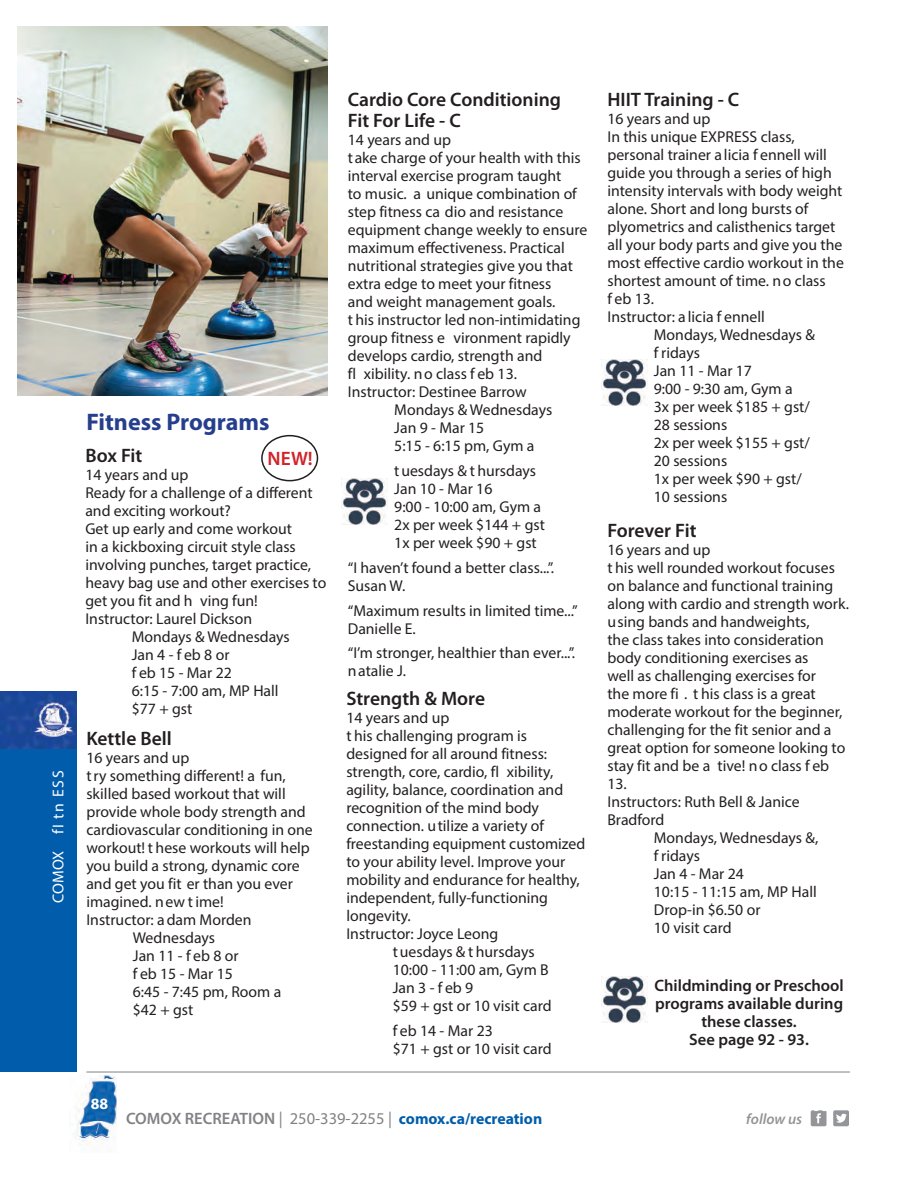
<style>
.page{position:relative;width:918px;height:1188px;background:#fff}
.page>*{position:absolute;margin:0;border:0;box-sizing:border-box;transform-origin:0 0}
.t1{font:700 24px "Myriad Pro";color:#253f8e}
.course_name{font:600 19.5px "Myriad Pro";color:#231f20}
.course_name-2{font:600 19.5px "Myriad Pro";color:#d1232a}
.course_name-3{font:600 16.5px/18px "Myriad Pro";color:#231f20;text-align:center}
.description{font:15.75px/18px "Myriad Pro";color:#231f20}
.date{font:15.75px/18px "Myriad Pro";color:#231f20}
.t2{font:700 15.75px "Myriad Pro";color:#015dab}
.t3{font:15.75px "Myriad Pro";color:#fff}
.description-2{font:700 15.75px "Myriad Pro";color:#fff}
.t4{font:italic 600 15px "Myriad Pro";color:#939598}
.t5{font:700 14.25px "Myriad Pro";color:#fff}
.s1{font-weight:600;font-size:16.5px;color:#808285}
.s2{font-weight:400;font-size:16.5px;color:#808285}
</style>
<div class="page">
<hr style="left:86px;top:1072px;width:764px;height:1px;background:#808285">
<div style="left:0;top:703px;width:77px;height:369px;background:#015dab"></div>
<svg style="left:833px;top:1110px;width:16px;height:16px"></svg>
<svg style="left:811px;top:1110px;width:16px;height:16px"></svg>
<img style="left:0;top:692px;width:76px;height:56px">
<img style="left:77px;top:1076px;width:40px;height:69px">
<img style="left:602px;top:360px;width:46px;height:46px">
<img style="left:341px;top:478px;width:46px;height:47px">
<img style="left:601px;top:976px;width:46px;height:46px">
<img style="left:17px;top:26px;width:311px;height:369px">
<div style="left:261px;top:435px;width:57px;height:46px;border:2px solid #231f20;border-radius:50%"></div>
<p class="t3" style="left:49px;top:903px;width:132px;rotate:-90deg">COMOX Fi tn ess</p>
<p class="t1" style="left:86px;top:406px;width:185px">Fitness Programs</p>
<p class="course_name" style="left:85px;top:443px;width:58px">Box Fit</p>
<p class="description" style="left:85px;top:466px;width:105px">14 years and up</p>
<p class="description" style="left:85px;top:484px;width:229px">Ready for a challenge of a different and exciting workout?</p>
<p class="description" style="left:85px;top:520px;width:227px">Get up early and come workout<br>in a kickboxing circuit style class involving punches, target practice,</p>
<p class="description" style="left:85px;top:574px;width:242px">heavy bag use and other exercises to get you fit and h ving fun!</p>
<p class="description" style="left:85px;top:610px;width:168px">Instructor: Laurel Dickson</p>
<p class="date" style="left:132px;top:628px;width:160px">Mondays &amp; Wednesdays</p>
<p class="date" style="left:132px;top:646px;width:99px">Jan 4 - F eb 8 or</p>
<p class="date" style="left:132px;top:664px;width:102px">F eb 15 - Mar 22</p>
<p class="date" style="left:132px;top:682px;width:148px">6:15 - 7:00 am, MP Hall</p>
<p class="date" style="left:132px;top:700px;width:62px">$77 + gst</p>
<p class="course_name-2" style="left:268px;top:446px;width:47px">NEW!</p>
<p class="course_name" style="left:86px;top:726px;width:87px">Kettle Bell</p>
<p class="description" style="left:86px;top:749px;width:105px">16 years and up</p>
<p class="description" style="left:86px;top:767px;width:228px">T ry something different! A fun, skilled based workout that will provide whole body strength and cardiovascular conditioning in one workout! T hese workouts will help you build a strong, dynamic core and get you fit er than you ever imagined. N ew T ime!</p>
<p class="description" style="left:86px;top:911px;width:167px">Instructor: A dam Morden</p>
<p class="date" style="left:133px;top:929px;width:84px">Wednesdays</p>
<p class="date" style="left:133px;top:947px;width:107px">Jan 11 - F eb 8 or</p>
<p class="date" style="left:133px;top:965px;width:102px">F eb 15 - Mar 15</p>
<p class="date" style="left:133px;top:983px;width:148px">6:45 - 7:45 pm, Room A</p>
<p class="date" style="left:133px;top:1001px;width:62px">$42 + gst</p>
<p class="course_name" style="left:348px;top:87px;width:215px">Cardio Core Conditioning</p>
<p class="course_name" style="left:348px;top:108px;width:115px">Fit For Life - C</p>
<p class="description" style="left:348px;top:131px;width:105px">14 years and up</p>
<p class="description" style="left:348px;top:149px;width:241px">Take charge of your health with this interval exercise program taught<br>to music. A unique combination of step fitness ca dio and resistance equipment change weekly to ensure maximum effectiveness. Practical nutritional strategies give you that extra edge to meet your fitness<br>and weight management goals.<br>T his instructor led non-intimidating group fitness e vironment rapidly develops cardio, strength and<br>fl xibility. N o class F eb 13.</p>
<p class="description" style="left:348px;top:383px;width:180px">Instructor: Destinee Barrow</p>
<p class="date" style="left:394px;top:401px;width:160px">Mondays &amp; Wednesdays</p>
<p class="date" style="left:394px;top:419px;width:92px">Jan 9 - Mar 15</p>
<p class="date" style="left:394px;top:437px;width:140px">5:15 - 6:15 pm, Gym A</p>
<p class="date" style="left:394px;top:462px;width:143px">T uesdays &amp; T hursdays</p>
<p class="date" style="left:394px;top:480px;width:100px">Jan 10 - Mar 16</p>
<p class="date" style="left:394px;top:498px;width:147px">9:00 - 10:00 am, Gym A</p>
<p class="date" style="left:394px;top:516px;width:152px">2x per week $144 + gst</p>
<p class="date" style="left:394px;top:534px;width:144px">1x per week $90 + gst</p>
<p class="description" style="left:348px;top:558px;width:208px">“I haven’t found a better class...”.<br>Susan W.</p>
<p class="description" style="left:348px;top:601px;width:231px">“Maximum results in limited time...”<br>Danielle E.</p>
<p class="description" style="left:348px;top:644px;width:229px">“I’m stronger, healthier than ever...”.<br>N atalie J.</p>
<p class="course_name" style="left:346px;top:686px;width:140px">Strength &amp; More</p>
<p class="description" style="left:346px;top:709px;width:105px">14 years and up</p>
<p class="description" style="left:346px;top:727px;width:240px">T his challenging program is designed for all around fitness: strength, core, cardio, fl xibility, agility, balance, coordination and recognition of the mind body connection. U tilize a variety of freestanding equipment customized to your ability level. Improve your mobility and endurance for healthy, independent, fully-functioning longevity.</p>
<p class="description" style="left:346px;top:925px;width:153px">Instructor: Joyce Leong</p>
<p class="date" style="left:393px;top:943px;width:143px">T uesdays &amp; T hursdays</p>
<p class="date" style="left:393px;top:961px;width:157px">10:00 - 11:00 am, Gym B</p>
<p class="date" style="left:393px;top:979px;width:82px">Jan 3 - F eb 9</p>
<p class="date" style="left:393px;top:997px;width:160px">$59 + gst or 10 visit card</p>
<p class="date" style="left:393px;top:1021px;width:102px">F eb 14 - Mar 23</p>
<p class="date" style="left:393px;top:1039px;width:160px">$71 + gst or 10 visit card</p>
<p class="course_name" style="left:607px;top:87px;width:133px">HIIT Training - C</p>
<p class="description" style="left:607px;top:110px;width:105px">16 years and up</p>
<p class="description" style="left:607px;top:128px;width:238px">In this unique EXPRESS class, personal trainer A licia F ennell will guide you through a series of high intensity intervals with body weight alone. Short and long bursts of plyometrics and calisthenics target all your body parts and give you the most effective cardio workout in the shortest amount of time. N o class<br>F eb 13.</p>
<p class="description" style="left:607px;top:308px;width:159px">Instructor: A licia F ennell</p>
<p class="date" style="left:654px;top:326px;width:163px">Mondays, Wednesdays &amp;<br>F ridays</p>
<p class="date" style="left:654px;top:362px;width:100px">Jan 11 - Mar 17</p>
<p class="date" style="left:654px;top:380px;width:139px">9:00 - 9:30 am, Gym A</p>
<p class="date" style="left:654px;top:398px;width:158px">3x per week $185 + gst/</p>
<p class="date" style="left:654px;top:416px;width:75px">28 sessions</p>
<p class="date" style="left:654px;top:434px;width:158px">2x per week $155 + gst/</p>
<p class="date" style="left:654px;top:452px;width:75px">20 sessions</p>
<p class="date" style="left:654px;top:470px;width:149px">1x per week $90 + gst/</p>
<p class="date" style="left:654px;top:488px;width:75px">10 sessions</p>
<p class="course_name" style="left:607px;top:519px;width:91px">Forever Fit</p>
<p class="description" style="left:607px;top:541px;width:105px">16 years and up</p>
<p class="description" style="left:607px;top:559px;width:243px">T his well rounded workout focuses on balance and functional training along with cardio and strength work.<br>U sing bands and handweights,<br>the class takes into consideration body conditioning exercises as<br>well as challenging exercises for<br>the more fi . T his class is a great moderate workout for the beginner, challenging for the fit senior and a great option for someone looking to stay fit and be a tive! N o class F eb<br>13.</p>
<p class="description" style="left:607px;top:793px;width:194px">Instructors: Ruth Bell &amp; Janice<br>Bradford</p>
<p class="date" style="left:654px;top:829px;width:166px">Mondays, Wednesdays &amp;,<br>F ridays</p>
<p class="date" style="left:654px;top:865px;width:92px">Jan 4 - Mar 24</p>
<p class="date" style="left:654px;top:883px;width:165px">10:15 - 11:15 am, MP Hall</p>
<p class="date" style="left:654px;top:901px;width:108px">Drop-in $6.50 or</p>
<p class="date" style="left:654px;top:919px;width:79px">10 visit card</p>
<p class="course_name-3" style="left:654px;top:976px;width:191px">Childminding or Preschool programs available during these classes.</p>
<p class="course_name-3" style="left:689px;top:1030px;width:121px">See page 92 - 93.</p>
<p class="description-2" style="left:91px;top:1094px;width:19px">88</p>
<p class="t5" style="left:805px;top:1097px;width:25px">100</p>
<p class="t2" style="left:126px;top:1108px;width:418px"><span class="s1">COMOX RECREATION</span> <span class="s2">| 250-339-2255 |</span> comox.ca/recreation</p>
<p class="t4" style="left:746px;top:1110px;width:57px">follow us</p>
</div>
